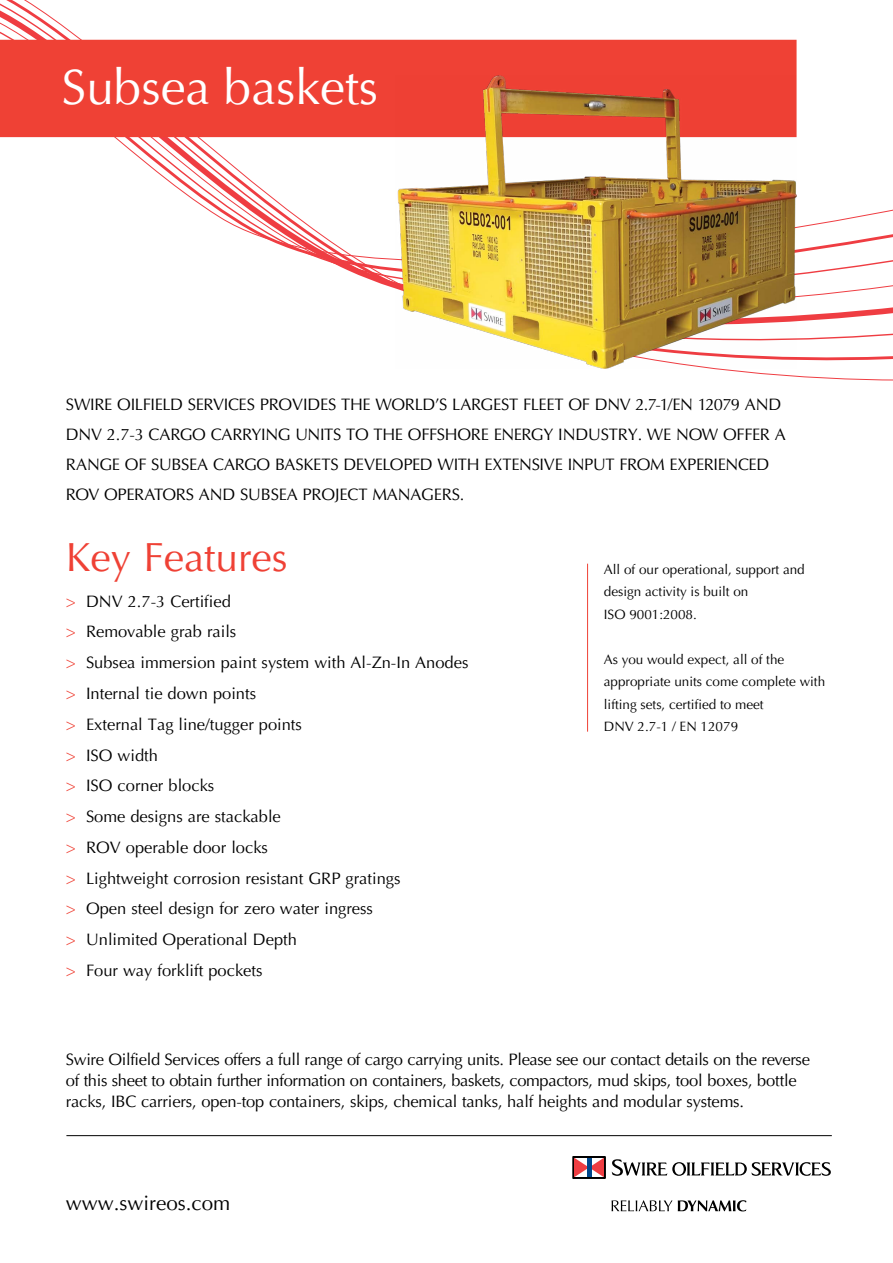
<style>
.page{position:relative;width:893px;height:1263px;background:#fff}
.page>*{position:absolute;margin:0;border:0;box-sizing:border-box;transform-origin:0 0}
.t1{font:49.5px "Optima LT";color:#fff}
.t2{font:40.5px "Optima LT";color:#ef4135}
.t3{font:20.55px "Optima LT";color:#000}
.t4{font:16.5px/30.8px "Optima LT";letter-spacing:-.01em;color:#000}
.t5{font:13.5px/22.5px "Optima LT";color:#000}
.s1{color:#ef4135}
</style>
<div class="page">
<hr style="left:587px;top:564px;width:1px;height:168px;background:#ef4135">
<svg style="left:0;top:0;width:893px;height:381px"></svg>
<div style="left:0;top:40px;width:796px;height:97px;background:#ef4135"></div>
<hr style="left:66px;top:1135px;width:766px;height:1px;background:#000">
<svg style="left:573px;top:1156px;width:32px;height:22px"></svg>
<svg style="left:612px;top:1159px;width:219px;height:17px"></svg>
<svg style="left:612px;top:1200px;width:134px;height:11px"></svg>
<img style="left:396px;top:75px;width:400px;height:293px">
<h1 class="t1" style="left:62px;top:59px;width:318px">Subsea baskets</h1>
<p class="t4" style="left:66px;top:390px;width:721px;line-height:30px">SWIRE OILFIELD SERVICES PROVIDES THE WORLD’S LARGEST FLEET OF DNV 2.7-1/EN 12079 AND DNV 2.7-3 CARGO CARRYING UNITS TO THE OFFSHORE ENERGY INDUSTRY. WE NOW OFFER A RANGE OF SUBSEA CARGO BASKETS DEVELOPED WITH EXTENSIVE INPUT FROM EXPERIENCED ROV OPERATORS AND SUBSEA PROJECT MANAGERS.</p>
<h2 class="t2" style="left:66px;top:533px;width:223px">Key Features</h2>
<p class="t4" style="left:66px;top:586px;width:404px"><span class="s1">&gt;</span> DNV 2.7-3 Certified<br><span class="s1">&gt;</span> Removable grab rails<br><span class="s1">&gt;</span> Subsea immersion paint system with Al-Zn-In Anodes <span class="s1">&gt;</span> Internal tie down points<br><span class="s1">&gt;</span> External Tag line/tugger points<br><span class="s1">&gt;</span> ISO width<br><span class="s1">&gt;</span> ISO corner blocks<br><span class="s1">&gt;</span> Some designs are stackable<br><span class="s1">&gt;</span> ROV operable door locks<br><span class="s1">&gt;</span> Lightweight corrosion resistant GRP gratings<br><span class="s1">&gt;</span> Open steel design for zero water ingress<br><span class="s1">&gt;</span> Unlimited Operational Depth<br><span class="s1">&gt;</span> Four way forklift pockets</p>
<p class="t5" style="left:604px;top:558px;width:202px">All of our operational, support and design activity is built on<br>ISO 9001:2008.</p>
<p class="t5" style="left:604px;top:648px;width:223px">As you would expect, all of the appropriate units come complete with lifting sets, certified to meet<br>DNV 2.7-1 / EN 12079</p>
<p class="t4" style="left:66px;top:1049px;width:746px;line-height:21px">Swire Oilfield Services offers a full range of cargo carrying units. Please see our contact details on the reverse of this sheet to obtain further information on containers, baskets, compactors, mud skips, tool boxes, bottle racks, IBC carriers, open-top containers, skips, chemical tanks, half heights and modular systems.</p>
<p class="t3" style="left:66px;top:1191px;width:166px">www.swireos.com</p>
</div>
